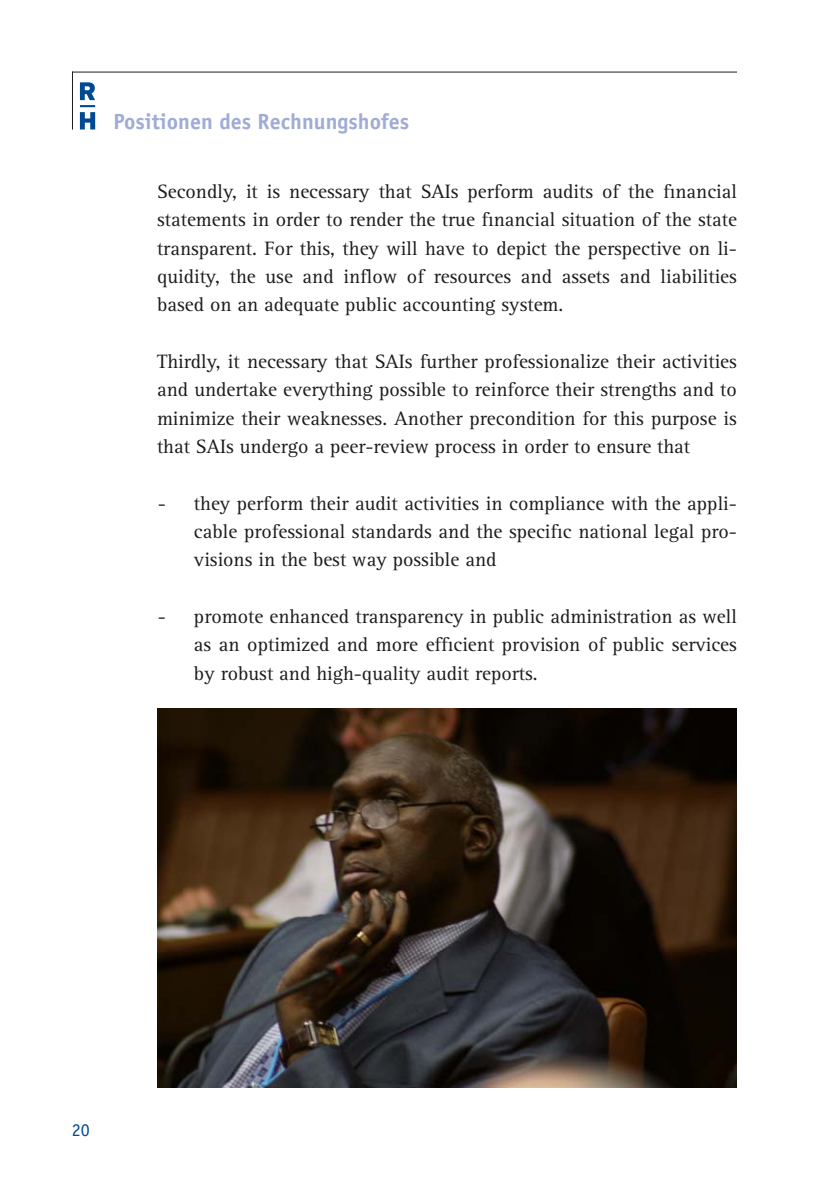
<style>
.page{position:relative;width:840px;height:1190px;background:#fff}
.page>*{position:absolute;margin:0;border:0;box-sizing:border-box;transform-origin:0 0}
.t1{font:700 22px "Officina Sans";color:#a0acd5}
.t2{font:20px/28.4px "Rotis Serif";color:#1d1d1b;text-align:justify}
.t3{font:18px "Officina Sans";color:#004a93}
</style>
<div class="page">
<hr style="left:72px;top:72px;width:665px;height:1px;background:#1d1d1b">
<hr style="left:72px;top:72px;width:1px;height:58px;background:#1d1d1b">
<svg style="left:80px;top:82px;width:15px;height:48px"></svg>
<img style="left:157px;top:708px;width:580px;height:380px">
<p class="t1" style="left:113px;top:113px;width:297px">Positionen des Rechnungshofes</p>
<p class="t2" style="left:157px;top:179px;width:581px">Secondly, it is necessary that SAIs perform audits of the financial statements in order to render the true financial situation of the state transparent. For this, they will have to depict the perspective on li&shy;quidity, the use and inflow of resources and assets and liabilities based on an adequate public accounting system.</p>
<p class="t2" style="left:157px;top:349px;width:581px">Thirdly, it necessary that SAIs further professionalize their activities and undertake everything possible to reinforce their strengths and to minimize their weaknesses. Another precondition for this purpose is that SAIs undergo a peer-review process in order to ensure that</p>
<p class="t2" style="left:194px;top:491px;width:544px;text-indent:-36px">- they perform their audit activities in compliance with the appli&shy;cable professional standards and the specific national legal pro&shy;visions in the best way possible and</p>
<p class="t2" style="left:194px;top:604px;width:544px;text-indent:-36px">- promote enhanced transparency in public administration as well as an optimized and more efficient provision of public services by robust and high-quality audit reports.</p>
<p class="t3" style="left:72px;top:1123px;width:19px">20</p>
</div>
